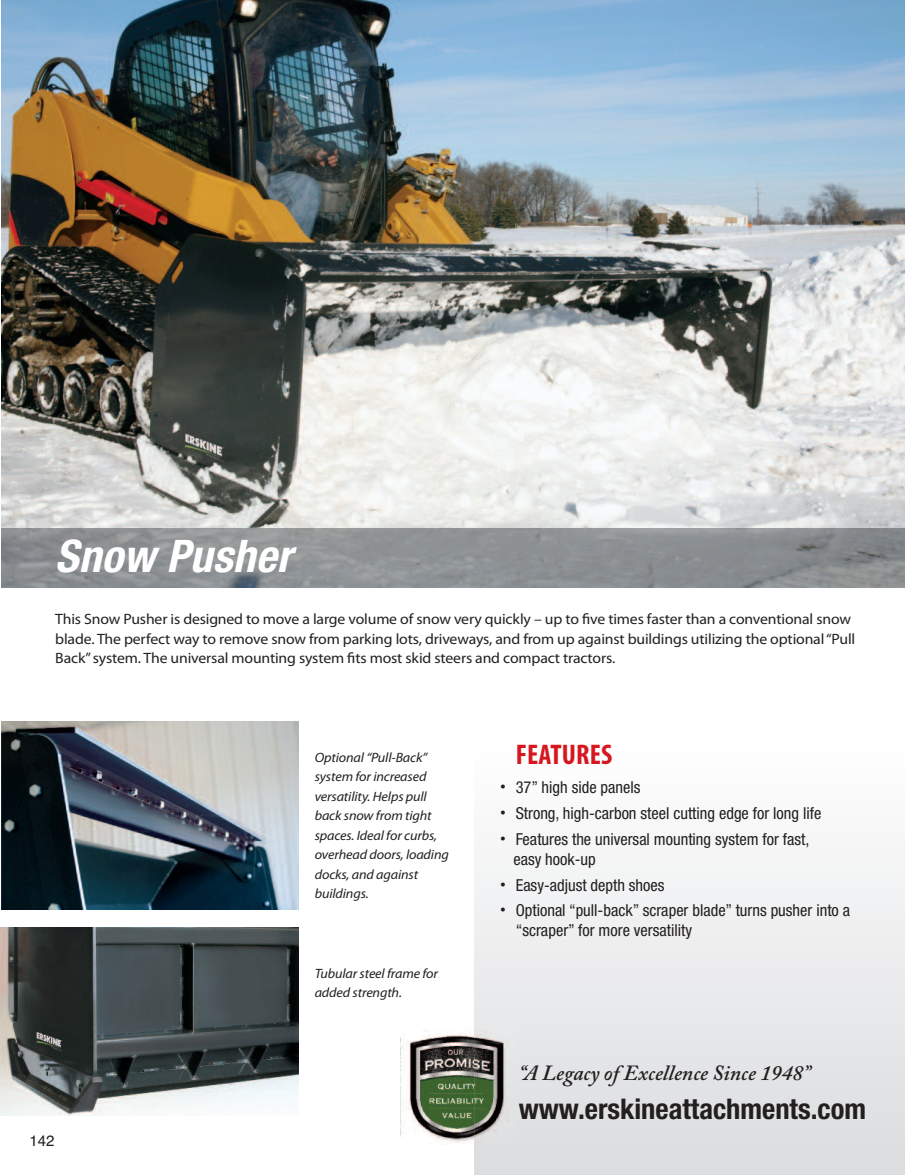
<style>
.page{position:relative;width:905px;height:1175px;background:#fff}
.page>*{position:absolute;margin:0;border:0;box-sizing:border-box;transform-origin:0 0}
.t1{font:italic 700 condensed 45px "Helvetica Neue";letter-spacing:.005em;color:#fff}
.t2{font:700 condensed 28.5px "Helvetica Neue";color:#231f20}
.t3{font:700 condensed 28.5px "Myriad Pro";letter-spacing:.005em;color:#d7171f}
.t4{font:italic 600 21.6px "Adobe Caslon Pro";color:#231f20}
.t5{font:condensed 16.5px/20px "Helvetica Neue";color:#231f20}
.t6{font:15px/19.5px "Myriad Pro";letter-spacing:-.01em;color:#231f20;scale:1.05 1}
.t7{font:15px "Helvetica";color:#231f20}
.t8{font:italic 13.5px/19.5px "Myriad Pro";letter-spacing:-.01em;color:#231f20;scale:1.05 1}
.s1{font-weight:700;font-stretch:normal;font-size:18px}
</style>
<div class="page">
<div style="left:474px;top:743px;width:430px;height:431px;background:linear-gradient(to bottom,#fefefe,#dbdcde)"></div>
<img style="left:1px;top:0;width:903px;height:528px">
<img style="left:1px;top:721px;width:297px;height:189px">
<img style="left:0;top:927px;width:298px;height:188px">
<hr style="left:1px;top:587px;width:903px;height:1px;background:#a8a9ad">
<img style="left:1px;top:528px;width:903px;height:59px">
<img style="left:400px;top:1027px;width:115px;height:117px">
<h1 class="t1" style="left:55px;top:540px;width:238px">Snow Pusher</h1>
<p class="t6" style="left:55px;top:611px;width:763px">This Snow Pusher is designed to move a large volume of snow very quickly – up to five times faster than a conventional snow blade. The perfect way to remove snow from parking lots, driveways, and from up against buildings utilizing the optional “Pull<br>Back” system. The universal mounting system fits most skid steers and compact tractors.</p>
<p class="t7" style="left:30px;top:1132px;width:27px">142</p>
<p class="t8" style="left:315px;top:748px;width:129px">Optional “Pull-Back” system for increased versatility. Helps pull back snow from tight spaces. Ideal for curbs, overhead doors, loading docks, and against buildings.</p>
<p class="t8" style="left:315px;top:964px;width:119px">Tubular steel frame for added strength.</p>
<h2 class="t3" style="left:516px;top:744px;width:98px">FEATURES</h2>
<p class="t5" style="left:500px;top:779px;width:142px"><span class="s1">•</span> 37” high side panels</p>
<p class="t5" style="left:500px;top:804px;width:323px"><span class="s1">•</span> Strong, high-carbon steel cutting edge for long life</p>
<p class="t5" style="left:513px;top:830px;width:297px;text-indent:-13px"><span class="s1">•</span> Features the universal mounting system for fast, easy hook-up</p>
<p class="t5" style="left:500px;top:876px;width:166px"><span class="s1">•</span> Easy-adjust depth shoes</p>
<p class="t5" style="left:515px;top:902px;width:336px;text-indent:-16px"><span class="s1">•</span> Optional “pull-back” scraper blade” turns pusher into a “scraper” for more versatility</p>
<h3 class="t4" style="left:519px;top:1065px;width:293px">“A Legacy of Excellence Since 1948”</h3>
<h2 class="t2" style="left:519px;top:1098px;width:349px">www.erskineattachments.com</h2>
</div>
